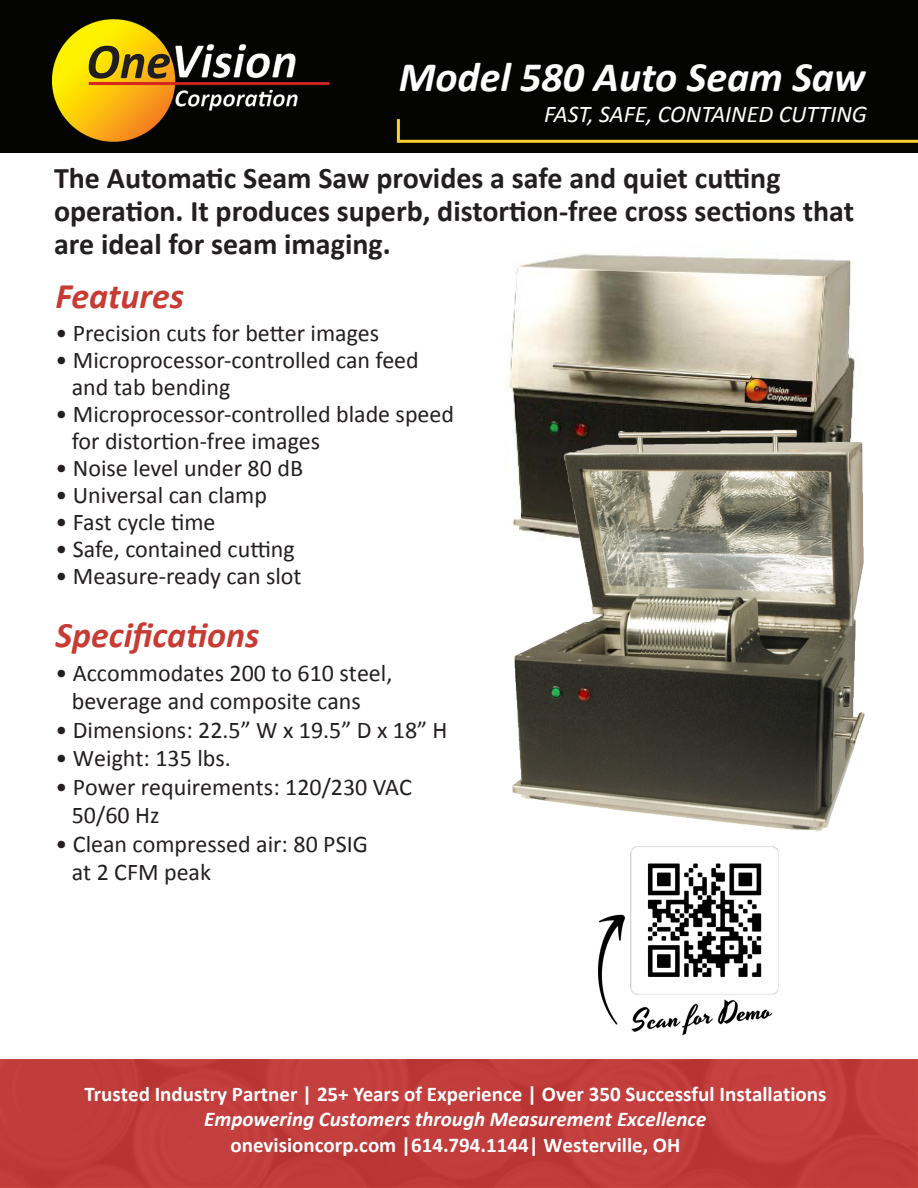
<style>
.page{position:relative;width:918px;height:1188px;background:#fff}
.page>*{position:absolute;margin:0;border:0;box-sizing:border-box;transform-origin:0 0}
.t1{font:italic 700 42px "Calibri";color:#fff}
.t2{font:italic 700 36px "Calibri";color:#c83b32}
.t3{font:700 30px/33px "Calibri";color:#231f20}
.t4{font:24px/28.5px "Calibri";color:#231f20}
.t5{font:italic 24px "Calibri";color:#fff}
.t6{font:700 21px/25.2px "Calibri";color:#fff;text-align:center}
.s1{font-style:italic}
</style>
<div class="page">
<div style="left:0;top:0;width:918px;height:153px;background:#040503"></div>
<hr style="left:400px;top:140px;width:518px;height:3px;background:#fdd230">
<hr style="left:397px;top:119px;width:3px;height:24px;background:#fdd230">
<img style="left:509px;top:254px;width:346px;height:162px">
<img style="left:512px;top:416px;width:353px;height:431px">
<img style="left:53px;top:20px;width:276px;height:121px">
<svg style="left:0;top:1059px;width:918px;height:129px;background:#c03c3c"></svg>
<img style="left:598px;top:847px;width:180px;height:189px">
<p class="t1" style="left:399px;top:48px;width:468px">Model 580 Auto Seam Saw</p>
<p class="t5" style="left:544px;top:97px;width:324px">FAST, SAFE, CONTAINED CUTTING</p>
<p class="t3" style="left:54px;top:160px;width:728px">The Automatic Seam Saw provides a safe and quiet cutting</p>
<p class="t3" style="left:54px;top:193px;width:802px">operation. It produces superb, distortion-free cross sections that are ideal for seam imaging.</p>
<p class="t2" style="left:56px;top:270px;width:130px">Features</p>
<p class="t4" style="left:56px;top:318px;width:325px">• Precision cuts for better images</p>
<p class="t4" style="left:72px;top:346px;width:349px;line-height:27px;text-indent:-16px">• Microprocessor-controlled can feed and tab bending</p>
<p class="t4" style="left:56px;top:399px;width:400px">• Microprocessor-controlled blade speed</p>
<p class="t4" style="left:72px;top:426px;width:250px">for distortion-free images</p>
<p class="t4" style="left:56px;top:453px;width:249px">• Noise level under 80 dB</p>
<p class="t4" style="left:56px;top:480px;width:213px">• Universal can clamp</p>
<p class="t4" style="left:56px;top:507px;width:162px">• Fast cycle time</p>
<p class="t4" style="left:56px;top:534px;width:241px">• Safe, contained cutting</p>
<p class="t4" style="left:56px;top:561px;width:248px">• Measure-ready can slot</p>
<p class="t2" style="left:56px;top:609px;width:205px">Specifications</p>
<p class="t4" style="left:72px;top:658px;width:322px;text-indent:-16px">• Accommodates 200 to 610 steel, beverage and composite cans</p>
<p class="t4" style="left:56px;top:715px;width:394px">• Dimensions: 22.5” W x 19.5” D x 18” H</p>
<p class="t4" style="left:56px;top:743px;width:177px">• Weight: 135 lbs.</p>
<p class="t4" style="left:72px;top:772px;width:342px;text-indent:-16px">• Power requirements: 120/230 VAC<br>50/60 Hz</p>
<p class="t4" style="left:72px;top:829px;width:298px;text-indent:-16px">• Clean compressed air: 80 PSIG at 2 CFM peak</p>
<p class="t6" style="left:84px;top:1081px;width:744px">Trusted Industry Partner | 25+ Years of Experience | Over 350 Successful Installations<br><span class="s1">Empowering Customers through Measurement Excellence<br></span>onevisioncorp.com |614.794.1144| Westerville, OH</p>
</div>
